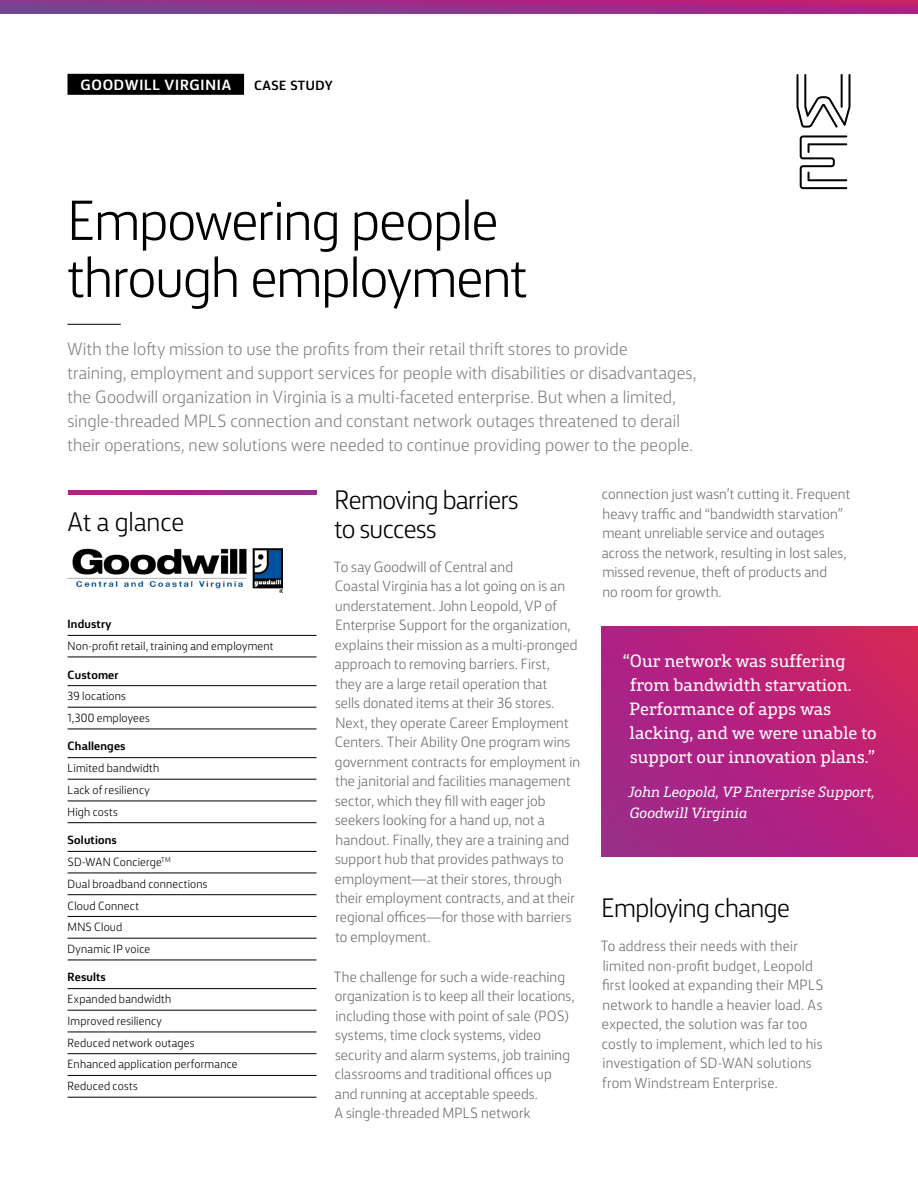
<style>
.page{position:relative;width:918px;height:1188px;background:#fff}
.page>*{position:absolute;margin:0;border:0;box-sizing:border-box;transform-origin:0 0}
.t1{font:300 57px/57px "FS Silas Sans";letter-spacing:-.02em;color:#000}
.t2{font:300 27px/30px "FS Silas Sans";letter-spacing:-.02em;color:#000}
.t3{font:300 27px "FS Silas Sans";color:#000}
.t4{font:300 18px/24px "FS Silas Sans";letter-spacing:.01em;color:#808285}
.t5{font:18px/24px "FS Silas Slab";color:#fff}
.t6{font:300 15px/19.5px "FS Silas Sans";letter-spacing:.01em;color:#6d6e71}
.t7{font:italic 15px/21px "FS Silas Slab";color:#fff}
.t8{font:700 15px "FS Silas Sans";letter-spacing:.05em;color:#fff}
.t9{font:700 13.5px "FS Silas Sans";letter-spacing:.03em;color:#000}
.t10{font:300 12px/21.8px "FS Silas Sans";letter-spacing:.015em;color:#000}
.t11{font:700 12px "FS Silas Sans";letter-spacing:.015em;color:#000}
.s1{font-weight:700}
</style>
<div class="page">
<img style="left:602px;top:627px;width:316px;height:230px">
<img style="left:0;top:0;width:918px;height:14px">
<svg style="left:800px;top:135px;width:47px;height:54px"></svg>
<svg style="left:796px;top:74px;width:54px;height:54px"></svg>
<div style="left:68px;top:74px;width:176px;height:21px;background:#000"></div>
<hr style="left:68px;top:324px;width:53px;height:1px;background:#000">
<hr style="left:68px;top:635px;width:248px;height:1px;background:#000">
<hr style="left:68px;top:657px;width:248px;height:1px;background:#000">
<hr style="left:68px;top:685px;width:248px;height:1px;background:#000">
<hr style="left:68px;top:707px;width:248px;height:1px;background:#000">
<hr style="left:68px;top:729px;width:248px;height:1px;background:#000">
<hr style="left:68px;top:757px;width:248px;height:1px;background:#000">
<hr style="left:68px;top:779px;width:248px;height:1px;background:#000">
<hr style="left:68px;top:801px;width:248px;height:1px;background:#000">
<hr style="left:68px;top:822px;width:248px;height:1px;background:#000">
<hr style="left:68px;top:851px;width:248px;height:1px;background:#000">
<hr style="left:68px;top:873px;width:248px;height:1px;background:#000">
<hr style="left:68px;top:894px;width:248px;height:1px;background:#000">
<hr style="left:68px;top:916px;width:248px;height:1px;background:#000">
<hr style="left:68px;top:938px;width:248px;height:1px;background:#000">
<hr style="left:68px;top:960px;width:248px;height:1px;background:#000">
<hr style="left:68px;top:988px;width:248px;height:1px;background:#000">
<hr style="left:68px;top:1010px;width:248px;height:1px;background:#000">
<hr style="left:68px;top:1032px;width:248px;height:1px;background:#000">
<hr style="left:68px;top:1053px;width:248px;height:1px;background:#000">
<hr style="left:68px;top:1075px;width:248px;height:1px;background:#000">
<hr style="left:68px;top:1097px;width:248px;height:1px;background:#000">
<img style="left:69px;top:490px;width:248px;height:5px">
<img style="left:68px;top:548px;width:215px;height:44px">
<p class="t8" style="left:80px;top:72px;width:152px">GOODWILL VIRGINIA</p>
<p class="t9" style="left:254px;top:74px;width:80px">CASE STUDY</p>
<h1 class="t1" style="left:68px;top:188px;width:462px">Empowering people through employment</h1>
<p class="t4" style="left:68px;top:336px;width:630px">With the lofty mission to use the profits from their retail thrift stores to provide<br>training, employment and support services for people with disabilities or disadvantages, the Goodwill organization in Virginia is a multi-faceted enterprise. But when a limited, single-threaded MPLS connection and constant network outages threatened to derail their operations, new solutions were needed to continue providing power to the people.</p>
<h2 class="t3" style="left:68px;top:501px;width:118px">At a glance</h2>
<p class="t11" style="left:68px;top:614px;width:45px">Industry</p>
<p class="t10" style="left:68px;top:634px;width:207px">Non-profit retail, training and employment</p>
<p class="t11" style="left:68px;top:664px;width:53px">Customer</p>
<p class="t10" style="left:68px;top:684px;width:84px">39 locations<br>1,300 employees</p>
<p class="t11" style="left:68px;top:736px;width:59px">Challenges</p>
<p class="t10" style="left:68px;top:756px;width:93px">Limited bandwidth<br>Lack of resiliency<br>High costs</p>
<p class="t10" style="left:68px;top:828px;width:142px"><span class="s1">Solutions<br></span>SD-WAN Concierge<sup>TM<br></sup>Dual broadband connections<br>Cloud Connect<br>MNS Cloud<br>Dynamic IP voice</p>
<p class="t11" style="left:68px;top:967px;width:40px">Results</p>
<p class="t10" style="left:68px;top:987px;width:172px">Expanded bandwidth<br>Improved resiliency<br>Reduced network outages<br>Enhanced application performance<br>Reduced costs</p>
<h2 class="t2" style="left:334px;top:482px;width:186px">Removing barriers to success</h2>
<p class="t6" style="left:334px;top:555px;width:248px">To say Goodwill of Central and<br>Coastal Virginia has a lot going on is an understatement. John Leopold, VP of Enterprise Support for the organization, explains their mission as a multi-pronged approach to removing barriers. First,<br>they are a large retail operation that<br>sells donated items at their 36 stores.<br>Next, they operate Career Employment Centers. Their Ability One program wins government contracts for employment in the janitorial and facilities management sector, which they fill with eager job seekers looking for a hand up, not a handout. Finally, they are a training and support hub that provides pathways to employment—at their stores, through their employment contracts, and at their regional offices—for those with barriers to employment.</p>
<p class="t6" style="left:334px;top:966px;width:242px">The challenge for such a wide-reaching organization is to keep all their locations, including those with point of sale (POS) systems, time clock systems, video security and alarm systems, job training classrooms and traditional offices up and running at acceptable speeds.<br>A single-threaded MPLS network</p>
<p class="t6" style="left:602px;top:483px;width:250px">connection just wasn’t cutting it. Frequent heavy traffic and “bandwidth starvation” meant unreliable service and outages across the network, resulting in lost sales, missed revenue, theft of products and<br>no room for growth.</p>
<p class="t5" style="left:629px;top:647px;width:249px;text-indent:-6px">“Our network was suffering from bandwidth starvation.<br>Performance of apps was lacking, and we were unable to support our innovation plans.”</p>
<p class="t7" style="left:628px;top:780px;width:248px">John Leopold, VP Enterprise Support,<br>Goodwill Virginia</p>
<h2 class="t2" style="left:602px;top:890px;width:190px">Employing change</h2>
<p class="t6" style="left:601px;top:935px;width:224px">To address their needs with their limited non-profit budget, Leopold first looked at expanding their MPLS network to handle a heavier load. As expected, the solution was far too costly to implement, which led to his investigation of SD-WAN solutions from Windstream Enterprise.</p>
</div>
